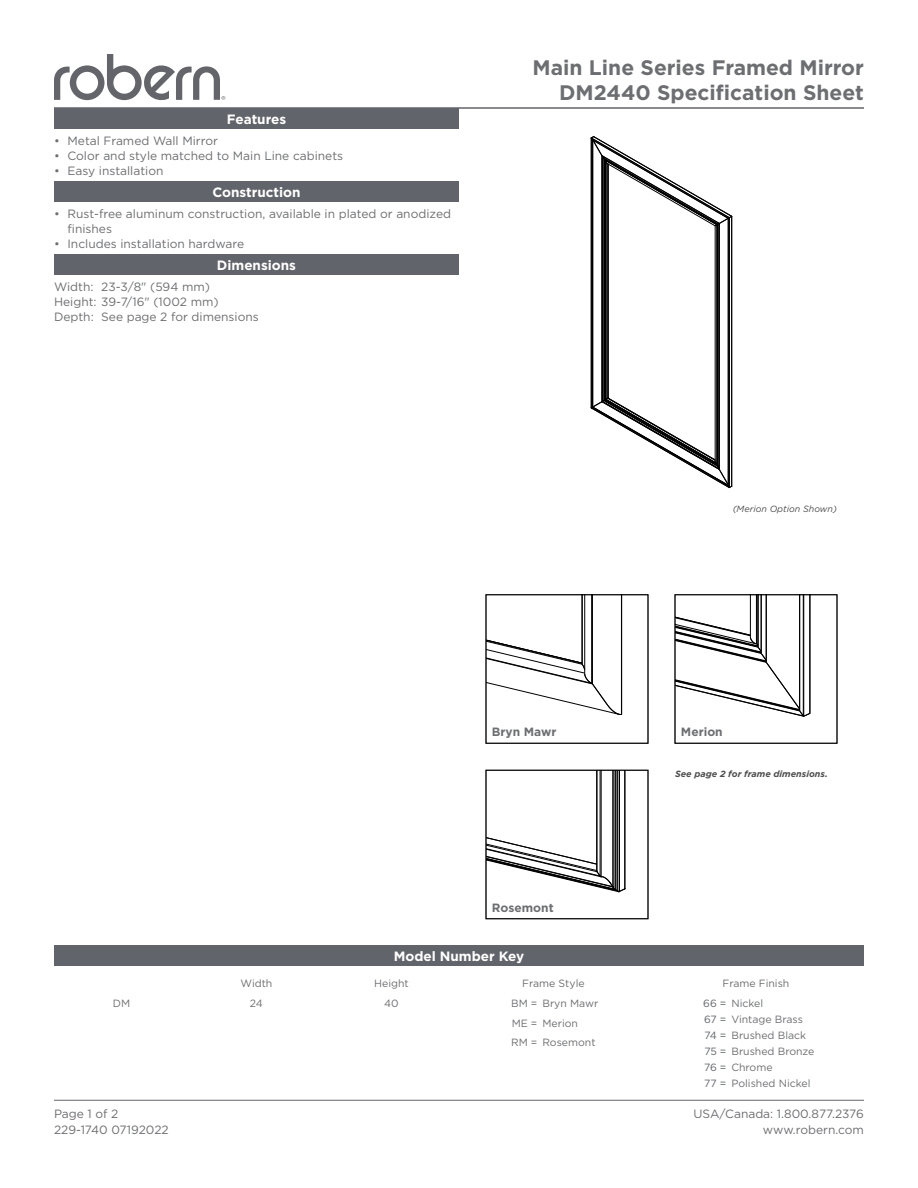
<style>
.page{position:relative;width:918px;height:1188px;background:#fff}
.page>*{position:absolute;margin:0;border:0;box-sizing:border-box;transform-origin:0 0}
.t1{font:700 21px/25.2px "Gotham";color:#6d6e71;text-align:right}
.t2{font:700 13.5px "Gotham";color:#fff}
.t3{font:12px/15px "Gotham";color:#6d6e71}
.t4{font:700 12px "Gotham";color:#6d6e71}
.t5{font:10.5px/15.9px "Gotham";color:#6d6e71}
.t6{font:10.5px/15.9px "Gotham";letter-spacing:-.02em;color:#61646a;text-align:justify}
.t7{font:italic 700 9px "Gotham";color:#4d4d4d}
.t8{font:italic 9px "Gotham";color:#4d4d4d}
</style>
<div class="page">
<div style="left:459px;top:594px;width:28px;height:351px;border:2px solid #fff"></div>
<div style="left:486px;top:919px;width:351px;height:26px;background:#fff"></div>
<div style="left:486px;top:743px;width:351px;height:27px;background:#fff"></div>
<svg style="left:677px;top:597px;width:134px;height:120px"></svg>
<hr style="left:750px;top:595px;width:1px;height:42px;background:#000">
<hr style="left:758px;top:595px;width:1px;height:52px;background:#000">
<hr style="left:761px;top:595px;width:1px;height:58px;background:#000">
<hr style="left:766px;top:595px;width:1px;height:67px;background:#000">
<hr style="left:810px;top:595px;width:1px;height:118px;background:#000">
<hr style="left:799px;top:595px;width:1px;height:116px;background:#000">
<svg style="left:488px;top:597px;width:134px;height:118px"></svg>
<hr style="left:582px;top:595px;width:1px;height:68px;background:#000">
<hr style="left:584px;top:595px;width:1px;height:79px;background:#000">
<hr style="left:621px;top:595px;width:1px;height:119px;background:#000">
<div style="left:486px;top:594px;width:162px;height:150px;border:1px solid #000"></div>
<div style="left:675px;top:594px;width:162px;height:150px;border:1px solid #000"></div>
<svg style="left:488px;top:772px;width:138px;height:120px"></svg>
<hr style="left:596px;top:770px;width:1px;height:101px;background:#000">
<hr style="left:625px;top:770px;width:1px;height:119px;background:#000">
<hr style="left:613px;top:770px;width:1px;height:117px;background:#000">
<div style="left:486px;top:770px;width:162px;height:149px;border:1px solid #000"></div>
<div style="left:54px;top:255px;width:405px;height:20px;background:#61646a"></div>
<hr style="left:54px;top:107px;width:810px;height:2px;background:#61646a">
<svg style="left:54px;top:54px;width:171px;height:47px"></svg>
<div style="left:54px;top:181px;width:405px;height:21px;background:#61646a"></div>
<div style="left:54px;top:108px;width:405px;height:20px;background:#61646a"></div>
<hr style="left:54px;top:1100px;width:810px;height:1px;background:#61646a">
<hr style="left:593px;top:140px;width:1px;height:267px;background:#000">
<hr style="left:605px;top:160px;width:1px;height:240px;background:#000">
<hr style="left:604px;top:158px;width:1px;height:243px;background:#000">
<hr style="left:592px;top:140px;width:1px;height:267px;background:#000">
<hr style="left:602px;top:156px;width:1px;height:246px;background:#000">
<hr style="left:729px;top:218px;width:1px;height:270px;background:#000">
<hr style="left:608px;top:164px;width:1px;height:234px;background:#000">
<hr style="left:591px;top:138px;width:1px;height:270px;background:#000">
<hr style="left:606px;top:162px;width:1px;height:237px;background:#000">
<hr style="left:715px;top:226px;width:1px;height:235px;background:#000">
<hr style="left:717px;top:225px;width:1px;height:239px;background:#000">
<hr style="left:718px;top:224px;width:1px;height:242px;background:#000">
<hr style="left:719px;top:223px;width:1px;height:246px;background:#000">
<hr style="left:731px;top:216px;width:1px;height:270px;background:#000">
<hr style="left:728px;top:218px;width:1px;height:268px;background:#000">
<svg style="left:591px;top:136px;width:142px;height:90px"></svg>
<svg style="left:591px;top:398px;width:141px;height:90px"></svg>
<div style="left:54px;top:945px;width:810px;height:20px;background:#61646a"></div>
<p class="t2" style="left:227px;top:106px;width:61px">Features</p>
<p class="t3" style="left:54px;top:133px;width:165px">• Metal Framed Wall Mirror</p>
<p class="t3" style="left:54px;top:148px;width:291px">• Color and style matched to Main Line cabinets</p>
<p class="t3" style="left:54px;top:163px;width:111px">• Easy installation</p>
<p class="t2" style="left:212px;top:183px;width:90px">Construction</p>
<p class="t3" style="left:68px;top:206px;width:385px;text-indent:-14px">• Rust-free aluminum construction, available in plated or anodized finishes</p>
<p class="t3" style="left:54px;top:236px;width:192px">• Includes installation hardware</p>
<p class="t2" style="left:217px;top:257px;width:81px">Dimensions</p>
<p class="t3" style="left:54px;top:279px;width:206px">Width: 23-3/8" (594 mm)<br>Height: 39-7/16" (1002 mm)<br>Depth: See page 2 for dimensions</p>
<h1 class="t1" style="left:533px;top:54px;width:333px">Main Line Series Framed Mirror<br>DM2440 Specification Sheet</h1>
<p class="t8" style="left:733px;top:503px;width:106px">(Merion Option Shown)</p>
<p class="t4" style="left:492px;top:724px;width:66px">Bryn Mawr</p>
<p class="t4" style="left:681px;top:724px;width:43px">Merion</p>
<p class="t4" style="left:492px;top:900px;width:63px">Rosemont</p>
<p class="t7" style="left:675px;top:767px;width:154px">See page 2 for frame dimensions.</p>
<p class="t2" style="left:394px;top:947px;width:132px">Model Number Key</p>
<p class="t5" style="left:241px;top:975px;width:33px">Width</p>
<p class="t5" style="left:374px;top:975px;width:36px">Height</p>
<p class="t5" style="left:522px;top:975px;width:64px">Frame Style</p>
<p class="t5" style="left:723px;top:975px;width:68px">Frame Finish</p>
<p class="t5" style="left:113px;top:995px;width:19px">DM</p>
<p class="t5" style="left:250px;top:995px;width:15px">24</p>
<p class="t5" style="left:384px;top:995px;width:16px">40</p>
<p class="t5" style="left:511px;top:994px;width:28px;line-height:19.4px;text-align:justify">BM = ME = RM =</p>
<p class="t5" style="left:542px;top:994px;width:57px;line-height:19.4px">Bryn Mawr<br>Merion<br>Rosemont</p>
<p class="t6" style="left:703px;top:995px;width:25px">66 = 67 = 74 = 75 = 76 = 77 =</p>
<p class="t5" style="left:731px;top:995px;width:85px">Nickel<br>Vintage Brass<br>Brushed Black<br>Brushed Bronze<br>Chrome<br>Polished Nickel</p>
<p class="t3" style="left:54px;top:1105px;width:116px;line-height:16.5px">Page 1 of 2<br>229-1740 07192022</p>
<p class="t3" style="left:694px;top:1105px;width:172px;line-height:16.5px;text-align:right">USA/Canada: 1.800.877.2376 www.robern.com</p>
</div>
